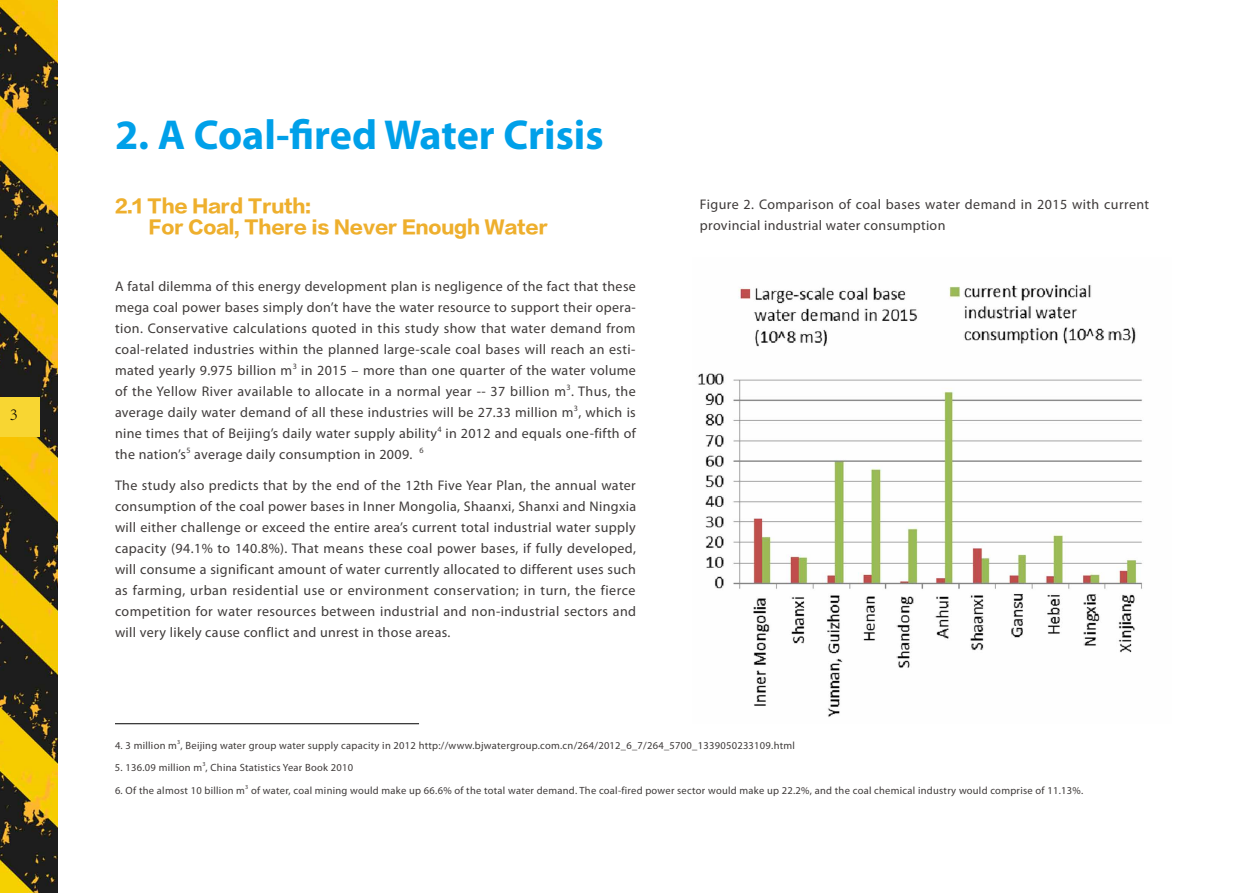
<style>
.page{position:relative;width:1241px;height:893px;background:#fff}
.page>*{position:absolute;margin:0;border:0;box-sizing:border-box;transform-origin:0 0}
.t1{font:700 42px "Myriad Pro";color:#00a0e9}
.t2{font:17.5px/21px "FZLTTHK GBK1 0";color:#eeaf2d}
.t3{font:300 17.5px "Adobe Song Std";color:#000}
.t4{font:14px/21px "Myriad Pro";letter-spacing:.025em;color:#3e3a39;text-align:justify}
.t5{font:10.5px "Myriad Pro";letter-spacing:.025em;color:#3e3a39}
.t6{font:8.22px "Myriad Pro";color:#3e3a39}
.t7{font:6.12px "Myriad Pro";color:#3e3a39}
</style>
<div class="page">
<img style="left:0;top:0;width:57px;height:893px">
<img style="left:698px;top:284px;width:444px;height:433px">
<hr style="left:115px;top:723px;width:304px;height:1px;background:#000">
<div style="left:0;top:397px;width:40px;height:40px;background:#f8d632"></div>
<p class="t3" style="left:10px;top:404px;width:10px">3</p>
<h1 class="t1" style="left:115px;top:108px;width:490px">2. A Coal-fired Water Crisis</h1>
<p class="t2" style="left:149px;top:197px;width:400px;text-indent:-34px">2.1 The Hard Truth:<br>For Coal, There is Never Enough Water</p>
<p class="t4" style="left:115px;top:276px;width:522px">A fatal dilemma of this energy development plan is negligence of the fact that these mega coal power bases simply don’t have the water resource to support their opera&shy;tion. Conservative calculations quoted in this study show that water demand from coal-related industries within the planned large-scale coal bases will reach an esti&shy;mated yearly 9.975 billion m</p>
<p class="t6" style="left:292px;top:361px;width:6px">3</p>
<p class="t4" style="left:115px;top:360px;width:522px;text-align:right">in 2015 – more than one quarter of the water volume<br>of the Yellow River available to allocate in a normal year -- 37 billion m . Thus, the</p>
<p class="t6" style="left:566px;top:382px;width:6px">3</p>
<p class="t4" style="left:115px;top:402px;width:522px">average daily water demand of all these industries will be 27.33 million m , which is</p>
<p class="t6" style="left:574px;top:403px;width:6px">3</p>
<p class="t4" style="left:115px;top:423px;width:323px">nine times that of Beijing’s daily water supply ability</p>
<p class="t6" style="left:437px;top:424px;width:6px">4</p>
<p class="t4" style="left:445px;top:423px;width:192px">in 2012 and equals one-fifth of</p>
<p class="t4" style="left:115px;top:444px;width:73px">the nation’s</p>
<p class="t6" style="left:186px;top:445px;width:6px">5</p>
<p class="t4" style="left:194px;top:444px;width:220px">average daily consumption in 2009.</p>
<p class="t6" style="left:419px;top:445px;width:6px">6</p>
<p class="t4" style="left:115px;top:475px;width:522px">The study also predicts that by the end of the 12th Five Year Plan, the annual water consumption of the coal power bases in Inner Mongolia, Shaanxi, Shanxi and Ningxia will either challenge or exceed the entire area’s current total industrial water supply capacity (94.1% to 140.8%). That means these coal power bases, if fully developed, will consume a significant amount of water currently allocated to different uses such as farming, urban residential use or environment conservation; in turn, the fierce competition for water resources between industrial and non-industrial sectors and will very likely cause conflict and unrest in those areas.</p>
<p class="t4" style="left:699px;top:193px;width:451px">Figure 2. Comparison of coal bases water demand in 2015 with current provincial industrial water consumption</p>
<p class="t7" style="left:177px;top:738px;width:5px">3</p>
<p class="t5" style="left:115px;top:761px;width:239px">5. 136.09 million m , China Statistics Year Book 2010</p>
<p class="t5" style="left:115px;top:739px;width:681px">4. 3 million m , Beijing water group water supply capacity in 2012 http://www.bjwatergroup.com.cn/264/2012_6_7/264_5700_1339050233109.html</p>
<p class="t7" style="left:202px;top:760px;width:5px">3</p>
<p class="t5" style="left:115px;top:784px;width:131px">6. Of the almost 10 billion m</p>
<p class="t7" style="left:245px;top:783px;width:5px">3</p>
<p class="t5" style="left:251px;top:784px;width:833px">of water, coal mining would make up 66.6% of the total water demand. The coal-fired power sector would make up 22.2%, and the coal chemical industry would comprise of 11.13%.</p>
</div>
